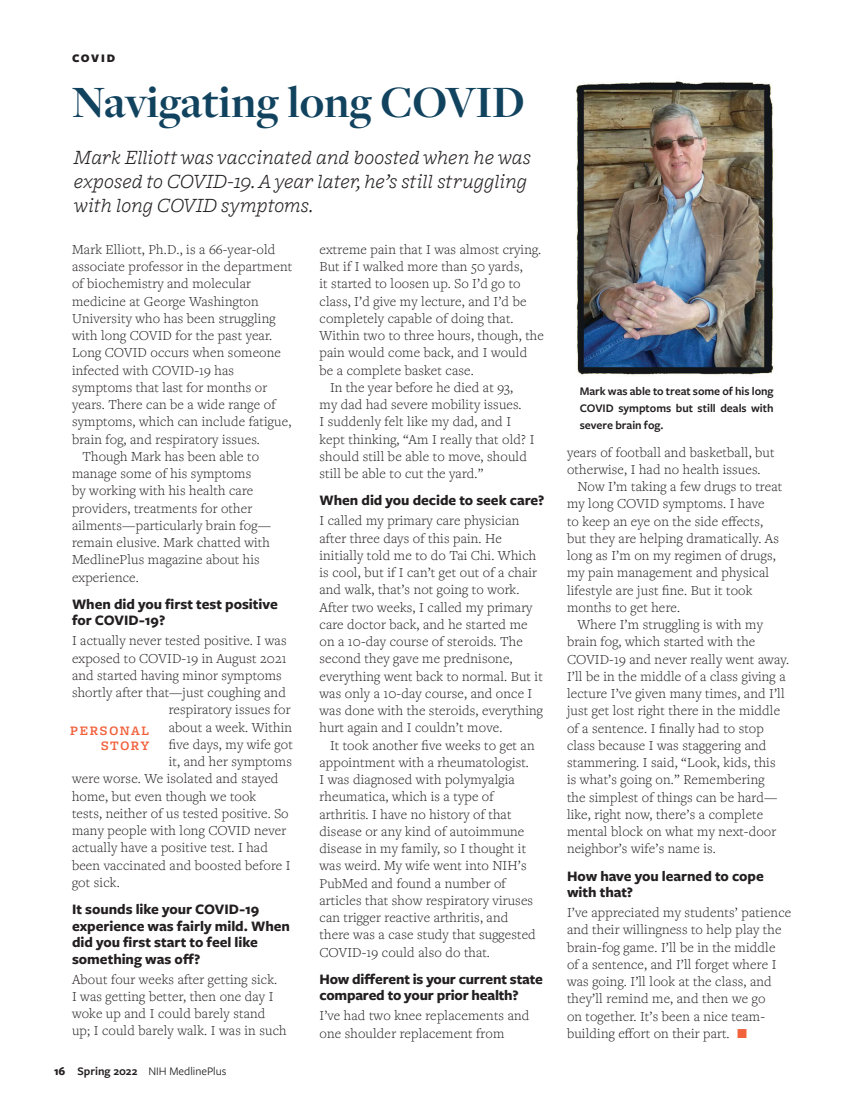
<style>
.page{position:relative;width:864px;height:1107px;background:#fff}
.page>*{position:absolute;margin:0;border:0;box-sizing:border-box;transform-origin:0 0}
.Head__Freight_Displa{font:700 46.5px "Freight Disp Pro";letter-spacing:-.005em;color:#11435f}
.Deck__Freight_Macro{font:italic 300 21px/24px "Freight Macro Pro";color:#231f20}
.Subhead__Freight_San{font:700 15px/16.5px "Freight Sans Pro";letter-spacing:-.005em;color:#231f20}
.Body__Freight_9_5{font:300 14.25px/17.2px "Freight Text Pro";letter-spacing:.01em;color:#231f20}
.Eyebrow__Freight_Mac{font:600 13.5px/15px "Freight Macro Pro";letter-spacing:.13em;color:#f1613c;text-align:right}
.Caption__Black_Semib{font:600 12px/17.2px "Freight Sans Pro";color:#231f20;text-align:justify}
.t1{font:12px "Freight Sans Pro";color:#231f20}
.t2{font:900 12px "Freight Sans Pro";letter-spacing:.14em;color:#231f20}
.s1{font-weight:700}
.s2{font-weight:600}
.s3{font-family:"Freight Sans Pro";font-weight:400;color:#f1613c}
</style>
<div class="page">
<img style="left:576px;top:81px;width:198px;height:295px">
<p class="t2" style="left:72px;top:50px;width:45px">COVID</p>
<h2 class="Head__Freight_Displa" style="left:72px;top:72px;width:454px">Navigating long COVID</h2>
<h3 class="Deck__Freight_Macro" style="left:74px;top:144px;width:459px">Mark Elliott was vaccinated and boosted when he was exposed to COVID-19. A year later, he’s still struggling with long COVID symptoms.</h3>
<p class="Body__Freight_9_5" style="left:72px;top:240px;width:222px">Mark Elliott, Ph.D., is a 66-year-old associate professor in the department of biochemistry and molecular medicine at George Washington University who has been struggling with long COVID for the past year.<br>Long COVID occurs when someone infected with COVID-19 has symptoms that last for months or years. There can be a wide range of symptoms, which can include fatigue, brain fog, and respiratory issues.</p>
<p class="Body__Freight_9_5" style="left:72px;top:447px;width:200px;text-indent:10px">Though Mark has been able to manage some of his symptoms<br>by working with his health care providers, treatments for other ailments—particularly brain fog— remain elusive. Mark chatted with<br>MedlinePlus magazine about his experience.</p>
<p class="Subhead__Freight_San" style="left:72px;top:595px;width:207px">When did you first test positive for COVID-19?</p>
<p class="Body__Freight_9_5" style="left:72px;top:632px;width:216px">I actually never tested positive. I was</p>
<p class="Body__Freight_9_5" style="left:72px;top:649px;width:216px">exposed to COVID-19 in August 2021</p>
<p class="Body__Freight_9_5" style="left:72px;top:666px;width:211px">and started having minor symptoms</p>
<p class="Body__Freight_9_5" style="left:72px;top:683px;width:215px">shortly after that—just coughing and</p>
<p class="Body__Freight_9_5" style="left:169px;top:701px;width:123px">respiratory issues for</p>
<p class="Body__Freight_9_5" style="left:169px;top:718px;width:125px">about a week. Within</p>
<p class="Body__Freight_9_5" style="left:169px;top:735px;width:126px">five days, my wife got</p>
<p class="Body__Freight_9_5" style="left:169px;top:752px;width:125px">it, and her symptoms</p>
<p class="Body__Freight_9_5" style="left:72px;top:770px;width:208px">were worse. We isolated and stayed</p>
<p class="Body__Freight_9_5" style="left:72px;top:787px;width:186px">home, but even though we took</p>
<p class="Body__Freight_9_5" style="left:72px;top:804px;width:218px">tests, neither of us tested positive. So</p>
<p class="Body__Freight_9_5" style="left:72px;top:821px;width:216px">many people with long COVID never</p>
<p class="Body__Freight_9_5" style="left:72px;top:839px;width:197px">actually have a positive test. I had</p>
<p class="Body__Freight_9_5" style="left:72px;top:856px;width:220px">been vaccinated and boosted before I</p>
<p class="Body__Freight_9_5" style="left:72px;top:873px;width:49px">got sick.</p>
<p class="Subhead__Freight_San" style="left:72px;top:900px;width:220px">It sounds like your COVID-19 experience was fairly mild. When did you first start to feel like something was off?</p>
<p class="Body__Freight_9_5" style="left:72px;top:970px;width:216px">About four weeks after getting sick.<br>I was getting better, then one day I woke up and I could barely stand up; I could barely walk. I was in such</p>
<p class="Eyebrow__Freight_Mac" style="left:70px;top:722px;width:80px">PERSONAL<br>STORY</p>
<p class="t1" style="left:54px;top:1063px;width:174px"><span class="s1">16</span> <span class="s2">Spring 2022</span> NIH MedlinePlus</p>
<p class="Body__Freight_9_5" style="left:320px;top:240px;width:226px">extreme pain that I was almost crying.<br>But if I walked more than 50 yards,<br>it started to loosen up. So I’d go to class, I’d give my lecture, and I’d be completely capable of doing that.<br>Within two to three hours, though, the pain would come back, and I would be a complete basket case.</p>
<p class="Body__Freight_9_5" style="left:320px;top:378px;width:216px;text-indent:10px">In the year before he died at 93, my dad had severe mobility issues.<br>I suddenly felt like my dad, and I kept thinking, “Am I really that old? I should still be able to move, should still be able to cut the yard.”</p>
<p class="Subhead__Freight_San" style="left:320px;top:492px;width:226px">When did you decide to seek care?</p>
<p class="Body__Freight_9_5" style="left:320px;top:512px;width:225px">I called my primary care physician after three days of this pain. He initially told me to do Tai Chi. Which is cool, but if I can’t get out of a chair and walk, that’s not going to work.<br>After two weeks, I called my primary care doctor back, and he started me on a 10-day course of steroids. The second they gave me prednisone, everything went back to normal. But it was only a 10-day course, and once I was done with the steroids, everything hurt again and I couldn’t move.</p>
<p class="Body__Freight_9_5" style="left:320px;top:736px;width:218px;text-indent:10px">It took another five weeks to get an appointment with a rheumatologist.<br>I was diagnosed with polymyalgia rheumatica, which is a type of arthritis. I have no history of that disease or any kind of autoimmune disease in my family, so I thought it was weird. My wife went into NIH’s PubMed and found a number of articles that show respiratory viruses can trigger reactive arthritis, and there was a case study that suggested COVID-19 could also do that.</p>
<p class="Subhead__Freight_San" style="left:320px;top:970px;width:225px">How different is your current state compared to your prior health?</p>
<p class="Body__Freight_9_5" style="left:320px;top:1007px;width:211px">I’ve had two knee replacements and one shoulder replacement from</p>
<p class="Caption__Black_Semib" style="left:580px;top:382px;width:195px">Mark was able to treat some of his long COVID symptoms but still deals with severe brain fog.</p>
<p class="Body__Freight_9_5" style="left:567px;top:443px;width:209px">years of football and basketball, but otherwise, I had no health issues.</p>
<p class="Body__Freight_9_5" style="left:567px;top:478px;width:217px;text-indent:10px">Now I’m taking a few drugs to treat my long COVID symptoms. I have<br>to keep an eye on the side effects, but they are helping dramatically. As long as I’m on my regimen of drugs, my pain management and physical lifestyle are just fine. But it took months to get here.</p>
<p class="Body__Freight_9_5" style="left:567px;top:616px;width:224px;text-indent:10px">Where I’m struggling is with my brain fog, which started with the COVID-19 and never really went away.<br>I’ll be in the middle of a class giving a lecture I’ve given many times, and I’ll just get lost right there in the middle of a sentence. I finally had to stop class because I was staggering and stammering. I said, “Look, kids, this<br>is what’s going on.” Remembering<br>the simplest of things can be hard— like, right now, there’s a complete mental block on what my next-door neighbor’s wife’s name is.</p>
<p class="Subhead__Freight_San" style="left:567px;top:867px;width:198px">How have you learned to cope with that?</p>
<p class="Body__Freight_9_5" style="left:567px;top:904px;width:226px">I’ve appreciated my students’ patience and their willingness to help play the brain-fog game. I’ll be in the middle<br>of a sentence, and I’ll forget where I was going. I’ll look at the class, and they’ll remind me, and then we go<br>on together. It’s been a nice team&shy;building effort on their part. <span class="s3">T</span></p>
</div>
